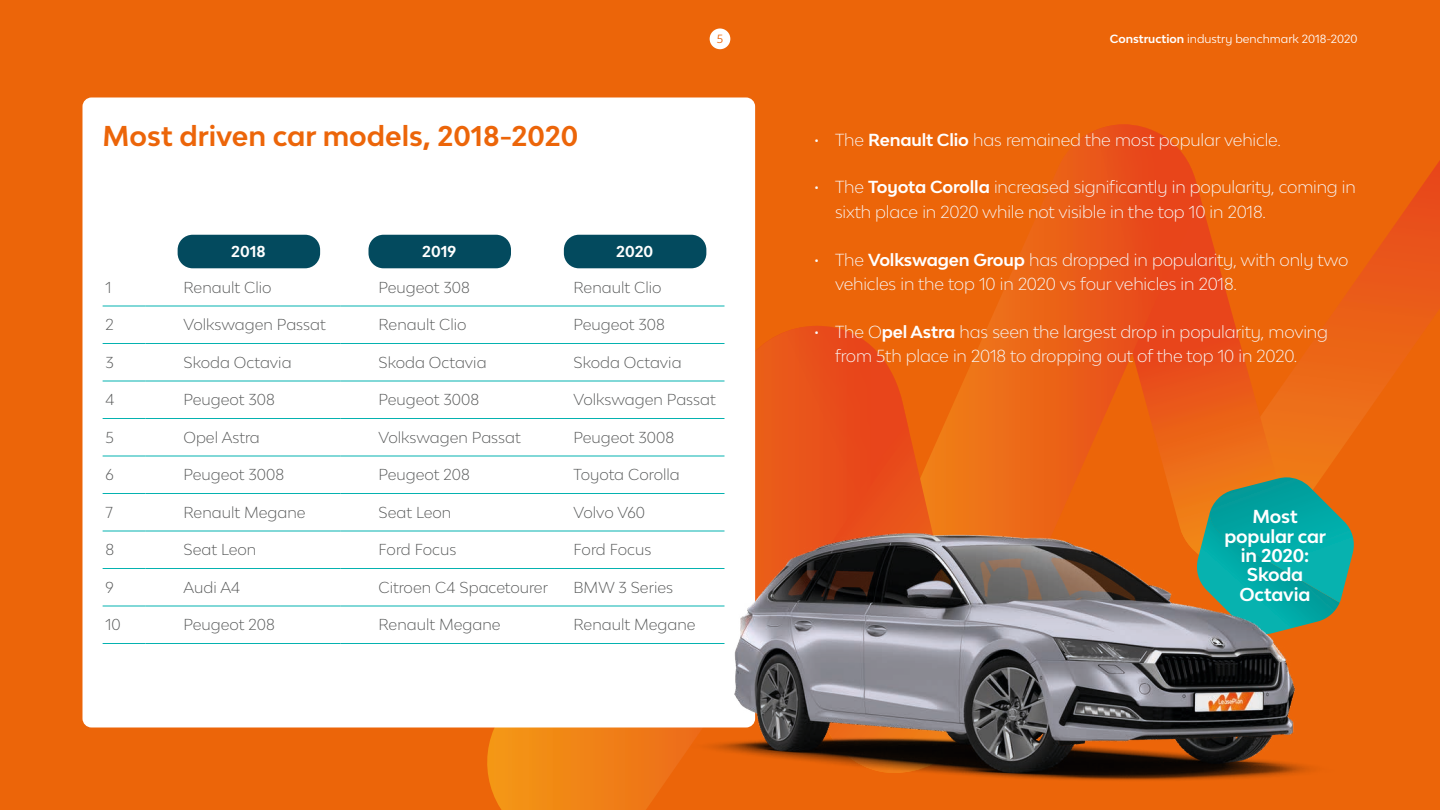
<style>
.page{position:relative;width:1440px;height:810px;background:#ec6509}
.page>*{position:absolute;margin:0;border:0;box-sizing:border-box;transform-origin:0 0}
.t1{font:700 27px "Lease Plan";color:#ec6509}
.t2{font:700 17.62px/19.3px "Lease Plan";letter-spacing:-.01em;color:#fff;text-align:center}
.t3{font:300 16.5px/24px "Lease Plan";letter-spacing:-.01em;color:#f8f7f7}
.t4{font:300 15px "Lease Plan";color:#555757}
.t5{font:700 15px "Lease Plan";color:#fff}
.t6{font:11.25px "Lease Plan";color:#fff}
.t7{font:11.25px "Lease Plan";color:#ec6509}
.s1{font-weight:700}
.s2{font-weight:700;color:#fff}
</style>
<div class="page">
<svg style="left:1289px;top:160px;width:151px;height:317px"></svg>
<svg style="left:1201px;top:201px;width:88px;height:276px"></svg>
<svg style="left:974px;top:124px;width:227px;height:364px"></svg>
<svg style="left:909px;top:359px;width:65px;height:129px"></svg>
<svg style="left:487px;top:326px;width:422px;height:484px"></svg>
<div style="left:82px;top:98px;width:673px;height:630px;background:#fff;border-radius:9px"></div>
<svg style="left:103px;top:305px;width:42px;height:301px"></svg>
<hr style="left:103px;top:306px;width:42px;height:1px;background:#05b2b0">
<hr style="left:145px;top:306px;width:195px;height:1px;background:#05b2b0">
<hr style="left:340px;top:306px;width:214px;height:1px;background:#05b2b0">
<hr style="left:554px;top:306px;width:171px;height:1px;background:#05b2b0">
<hr style="left:103px;top:343px;width:42px;height:1px;background:#05b2b0">
<hr style="left:145px;top:343px;width:195px;height:1px;background:#05b2b0">
<hr style="left:340px;top:343px;width:214px;height:1px;background:#05b2b0">
<hr style="left:554px;top:343px;width:171px;height:1px;background:#05b2b0">
<hr style="left:103px;top:381px;width:42px;height:1px;background:#05b2b0">
<hr style="left:145px;top:381px;width:195px;height:1px;background:#05b2b0">
<hr style="left:340px;top:381px;width:214px;height:1px;background:#05b2b0">
<hr style="left:554px;top:381px;width:171px;height:1px;background:#05b2b0">
<hr style="left:103px;top:418px;width:42px;height:1px;background:#05b2b0">
<hr style="left:145px;top:418px;width:195px;height:1px;background:#05b2b0">
<hr style="left:340px;top:418px;width:214px;height:1px;background:#05b2b0">
<hr style="left:554px;top:418px;width:171px;height:1px;background:#05b2b0">
<hr style="left:103px;top:456px;width:42px;height:1px;background:#05b2b0">
<hr style="left:145px;top:456px;width:195px;height:1px;background:#05b2b0">
<hr style="left:340px;top:456px;width:214px;height:1px;background:#05b2b0">
<hr style="left:554px;top:456px;width:171px;height:1px;background:#05b2b0">
<hr style="left:103px;top:493px;width:42px;height:1px;background:#05b2b0">
<hr style="left:145px;top:493px;width:195px;height:1px;background:#05b2b0">
<hr style="left:340px;top:493px;width:214px;height:1px;background:#05b2b0">
<hr style="left:554px;top:493px;width:171px;height:1px;background:#05b2b0">
<hr style="left:103px;top:531px;width:42px;height:1px;background:#05b2b0">
<hr style="left:145px;top:531px;width:195px;height:1px;background:#05b2b0">
<hr style="left:340px;top:531px;width:214px;height:1px;background:#05b2b0">
<hr style="left:554px;top:531px;width:171px;height:1px;background:#05b2b0">
<hr style="left:103px;top:568px;width:42px;height:1px;background:#05b2b0">
<hr style="left:145px;top:568px;width:195px;height:1px;background:#05b2b0">
<hr style="left:340px;top:568px;width:214px;height:1px;background:#05b2b0">
<hr style="left:554px;top:568px;width:171px;height:1px;background:#05b2b0">
<hr style="left:103px;top:606px;width:42px;height:1px;background:#05b2b0">
<hr style="left:145px;top:606px;width:195px;height:1px;background:#05b2b0">
<hr style="left:340px;top:606px;width:214px;height:1px;background:#05b2b0">
<hr style="left:554px;top:606px;width:171px;height:1px;background:#05b2b0">
<hr style="left:103px;top:643px;width:42px;height:1px;background:#05b2b0">
<hr style="left:145px;top:643px;width:195px;height:1px;background:#05b2b0">
<hr style="left:340px;top:643px;width:214px;height:1px;background:#05b2b0">
<hr style="left:554px;top:643px;width:171px;height:1px;background:#05b2b0">
<div style="left:564px;top:235px;width:142px;height:33px;background:#034a5e;border-radius:15px"></div>
<div style="left:369px;top:235px;width:142px;height:33px;background:#034a5e;border-radius:15px"></div>
<div style="left:178px;top:235px;width:142px;height:33px;background:#034a5e;border-radius:15px"></div>
<svg style="left:1195px;top:477px;width:159px;height:135px"></svg>
<img style="left:656px;top:488px;width:678px;height:322px">
<div style="left:710px;top:28px;width:20px;height:21px;background:#fff;border-radius:50%"></div>
<p class="t7" style="left:717px;top:32px;width:8px">5</p>
<p class="t6" style="left:1110px;top:32px;width:249px"><span class="s1">Construction</span> industry benchmark 2018-2020</p>
<h1 class="t1" style="left:103px;top:118px;width:477px">Most driven car models, 2018-2020</h1>
<p class="t5" style="left:231px;top:242px;width:36px">2018</p>
<p class="t5" style="left:422px;top:242px;width:36px">2019</p>
<p class="t5" style="left:616px;top:242px;width:39px">2020</p>
<p class="t4" style="left:106px;top:277px;width:7px">1</p>
<p class="t4" style="left:184px;top:277px;width:90px">Renault Clio</p>
<p class="t4" style="left:379px;top:277px;width:93px">Peugeot 308</p>
<p class="t4" style="left:574px;top:277px;width:90px">Renault Clio</p>
<p class="t4" style="left:106px;top:315px;width:10px">2</p>
<p class="t4" style="left:184px;top:315px;width:144px">Volkswagen Passat</p>
<p class="t4" style="left:379px;top:315px;width:90px">Renault Clio</p>
<p class="t4" style="left:574px;top:315px;width:93px">Peugeot 308</p>
<p class="t4" style="left:106px;top:352px;width:10px">3</p>
<p class="t4" style="left:184px;top:352px;width:110px">Skoda Octavia</p>
<p class="t4" style="left:379px;top:352px;width:110px">Skoda Octavia</p>
<p class="t4" style="left:574px;top:352px;width:110px">Skoda Octavia</p>
<p class="t4" style="left:106px;top:390px;width:10px">4</p>
<p class="t4" style="left:184px;top:390px;width:93px">Peugeot 308</p>
<p class="t4" style="left:379px;top:390px;width:102px">Peugeot 3008</p>
<p class="t4" style="left:574px;top:390px;width:144px">Volkswagen Passat</p>
<p class="t4" style="left:106px;top:427px;width:10px">5</p>
<p class="t4" style="left:184px;top:427px;width:78px">Opel Astra</p>
<p class="t4" style="left:379px;top:427px;width:144px">Volkswagen Passat</p>
<p class="t4" style="left:574px;top:427px;width:102px">Peugeot 3008</p>
<p class="t4" style="left:106px;top:465px;width:10px">6</p>
<p class="t4" style="left:184px;top:465px;width:102px">Peugeot 3008</p>
<p class="t4" style="left:379px;top:465px;width:93px">Peugeot 208</p>
<p class="t4" style="left:574px;top:465px;width:108px">Toyota Corolla</p>
<p class="t4" style="left:106px;top:502px;width:9px">7</p>
<p class="t4" style="left:184px;top:502px;width:124px">Renault Megane</p>
<p class="t4" style="left:379px;top:502px;width:74px">Seat Leon</p>
<p class="t4" style="left:574px;top:502px;width:73px">Volvo V60</p>
<p class="t4" style="left:106px;top:540px;width:10px">8</p>
<p class="t4" style="left:184px;top:540px;width:74px">Seat Leon</p>
<p class="t4" style="left:379px;top:540px;width:79px">Ford Focus</p>
<p class="t4" style="left:574px;top:540px;width:79px">Ford Focus</p>
<p class="t4" style="left:106px;top:577px;width:10px">9</p>
<p class="t4" style="left:184px;top:577px;width:58px">Audi A4</p>
<p class="t4" style="left:379px;top:577px;width:171px">Citroen C4 Spacetourer</p>
<p class="t4" style="left:574px;top:577px;width:101px">BMW 3 Series</p>
<p class="t4" style="left:106px;top:615px;width:17px">10</p>
<p class="t4" style="left:184px;top:615px;width:93px">Peugeot 208</p>
<p class="t4" style="left:379px;top:615px;width:124px">Renault Megane</p>
<p class="t4" style="left:574px;top:615px;width:124px">Renault Megane</p>
<p class="t3" style="left:814px;top:127px;width:469px">• The <span class="s2">Renault Clio</span> has remained the most popular vehicle.</p>
<p class="t3" style="left:835px;top:175px;width:522px;text-indent:-21px">• The <span class="s2">Toyota Corolla</span> increased significantly in popularity, coming in sixth place in 2020 while not visible in the top 10 in 2018.</p>
<p class="t3" style="left:835px;top:247px;width:515px;text-indent:-21px">• The <span class="s2">Volkswagen Group</span> has dropped in popularity, with only two vehicles in the top 10 in 2020 vs four vehicles in 2018.</p>
<p class="t3" style="left:814px;top:319px;width:516px;text-align:center">• The O<span class="s2">pel Astra</span> has seen the largest drop in popularity, moving from 5th place in 2018 to dropping out of the top 10 in 2020.</p>
<p class="t2" style="left:1224px;top:507px;width:103px">Most popular car in 2020:<br>Skoda<br>Octavia</p>
</div>
